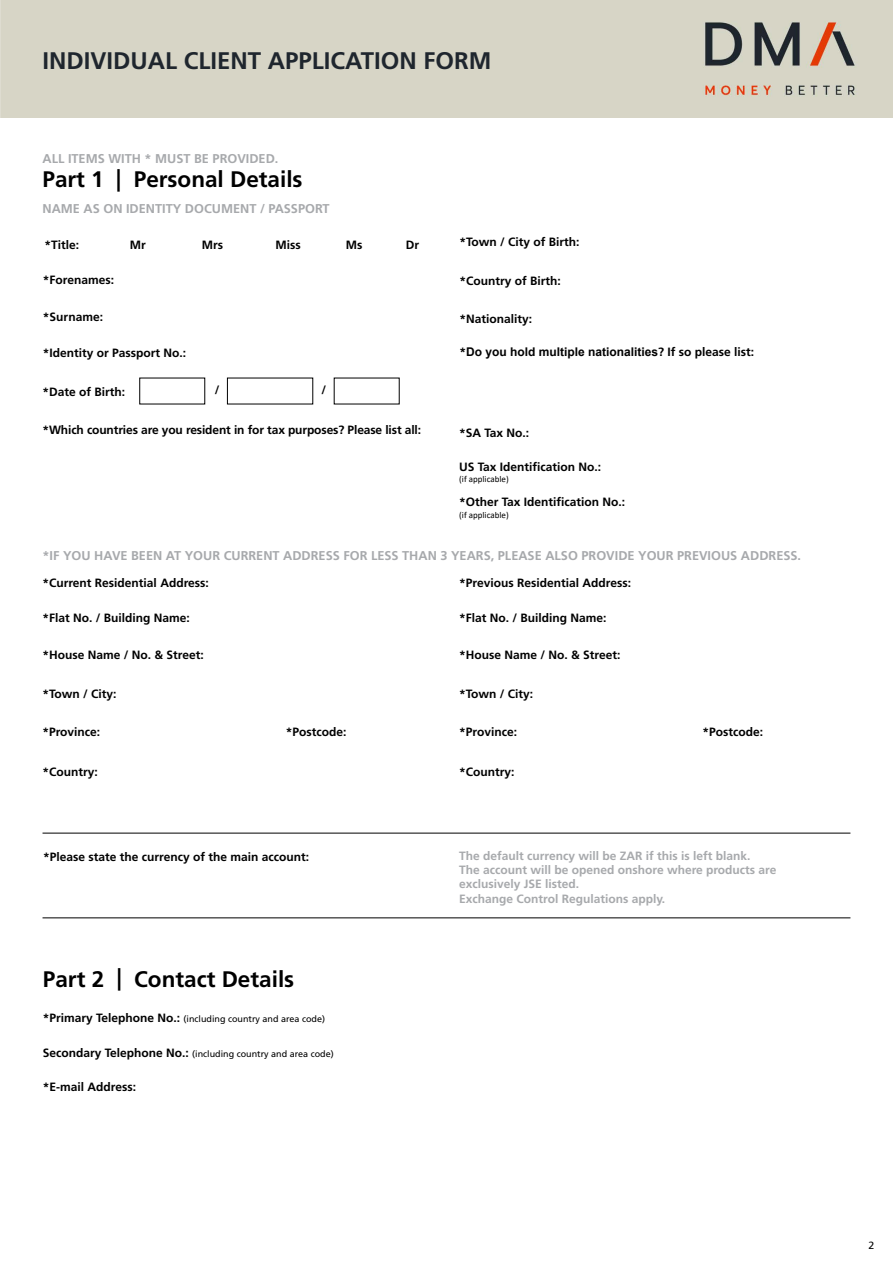
<style>
.page{position:relative;width:893px;height:1263px;background:#fff}
.page>*{position:absolute;margin:0;border:0;box-sizing:border-box;transform-origin:0 0}
.t1{font:700 24px "Frutiger LT";color:#1f262e}
.t2{font:700 22.5px "Frutiger LT";color:#000}
.t3{font:700 12.75px "Frutiger LT";color:#a7a9ac}
.t4{font:700 12px "Frutiger LT";color:#000}
.t5{font:700 12px/14.4px "Frutiger LT";color:#a7a9ac}
.t6{font:700 12px "Arial";color:#000}
.t7{font:10.5px "Frutiger LT";color:#000}
.t8{font:9px "Frutiger LT";color:#000}
.t9{font:9px "Calibri";color:#000}
.s1{font-family:"Frutiger LT"}
.s2{font-weight:700;font-size:12px}
</style>
<div class="page">
<hr style="left:43px;top:833px;width:807px;height:1px;background:#000">
<hr style="left:43px;top:917px;width:807px;height:1px;background:#000">
<div style="left:0;top:0;width:892px;height:118px;background:#d7d5c6"></div>
<h1 class="t1" style="left:43px;top:47px;width:450px">INDIVIDUAL CLIENT APPLICATION FORM</h1>
<p class="t3" style="left:43px;top:151px;width:237px">ALL ITEMS WITH * MUST BE PROVIDED.</p>
<h2 class="t2" style="left:43px;top:166px;width:262px">Part 1 | Personal Details</h2>
<p class="t3" style="left:43px;top:201px;width:289px">NAME AS ON IDENTITY DOCUMENT / PASSPORT</p>
<p class="t4" style="left:44px;top:238px;width:36px">*Title:</p>
<p class="t4" style="left:130px;top:238px;width:17px">Mr</p>
<p class="t4" style="left:202px;top:238px;width:23px">Mrs</p>
<p class="t4" style="left:275px;top:238px;width:27px">Miss</p>
<p class="t4" style="left:346px;top:238px;width:18px">Ms</p>
<p class="t4" style="left:406px;top:238px;width:15px">Dr</p>
<p class="t4" style="left:43px;top:273px;width:73px">*Forenames:</p>
<p class="t4" style="left:43px;top:310px;width:62px">*Surname:</p>
<p class="t4" style="left:43px;top:346px;width:145px">*Identity or Passport No.:</p>
<p class="t4" style="left:43px;top:385px;width:84px">*Date of Birth:</p>
<p class="t4" style="left:215px;top:383px;width:6px">/</p>
<p class="t4" style="left:321px;top:383px;width:6px">/</p>
<p class="t4" style="left:43px;top:422px;width:380px">*Which countries are you resident in for tax purposes? Please list all:</p>
<p class="t4" style="left:459px;top:235px;width:122px">*Town / City of Birth:</p>
<p class="t4" style="left:459px;top:274px;width:103px">*Country of Birth:</p>
<p class="t4" style="left:459px;top:311px;width:74px">*Nationality:</p>
<p class="t6" style="left:459px;top:343px;width:296px"><span class="s1">*</span>Do you hold multiple nationalities<span class="s1">? If so please list:</span></p>
<p class="t4" style="left:459px;top:426px;width:72px">*SA Tax No.:</p>
<p class="t4" style="left:459px;top:460px;width:144px">US Tax Identification No.:</p>
<p class="t9" style="left:459px;top:472px;width:51px">(if applicable)</p>
<p class="t4" style="left:459px;top:494px;width:168px">*Other Tax Identification No.:</p>
<p class="t9" style="left:459px;top:508px;width:51px">(if applicable)</p>
<p class="t3" style="left:43px;top:548px;width:760px">*IF YOU HAVE BEEN AT YOUR CURRENT ADDRESS FOR LESS THAN 3 YEARS, PLEASE ALSO PROVIDE YOUR PREVIOUS ADDRESS.</p>
<p class="t4" style="left:43px;top:575px;width:168px">*Current Residential Address:</p>
<p class="t4" style="left:43px;top:610px;width:149px">*Flat No. / Building Name:</p>
<p class="t4" style="left:43px;top:648px;width:163px">*House Name / No. &amp; Street:</p>
<p class="t4" style="left:43px;top:686px;width:76px">*Town / City:</p>
<p class="t4" style="left:43px;top:725px;width:59px">*Province:</p>
<p class="t4" style="left:43px;top:765px;width:57px">*Country:</p>
<p class="t4" style="left:459px;top:575px;width:174px">*Previous Residential Address:</p>
<p class="t4" style="left:459px;top:610px;width:149px">*Flat No. / Building Name:</p>
<p class="t4" style="left:459px;top:648px;width:163px">*House Name / No. &amp; Street:</p>
<p class="t4" style="left:459px;top:686px;width:76px">*Town / City:</p>
<p class="t4" style="left:459px;top:725px;width:60px">*Province:</p>
<p class="t4" style="left:459px;top:765px;width:57px">*Country:</p>
<p class="t4" style="left:286px;top:725px;width:62px">*Postcode:</p>
<p class="t4" style="left:702px;top:725px;width:62px">*Postcode:</p>
<p class="t4" style="left:43px;top:850px;width:267px">*Please state the currency of the main account:</p>
<p class="t5" style="left:459px;top:848px;width:319px">The default currency will be ZAR if this is left blank.<br>The account will be opened onshore where products are exclusively JSE listed.<br>Exchange Control Regulations apply.</p>
<h2 class="t2" style="left:43px;top:966px;width:253px">Part 2 | Contact Details</h2>
<p class="t8" style="left:43px;top:1013px;width:284px"><span class="s2">*Primary Telephone No.:</span> (including country and area code)</p>
<p class="t8" style="left:43px;top:1048px;width:292px"><span class="s2">Secondary Telephone No.:</span> (including country and area code)</p>
<p class="t4" style="left:43px;top:1079px;width:95px">*E-mail Address:</p>
<p class="t7" style="left:868px;top:1239px;width:7px">2</p>
</div>
